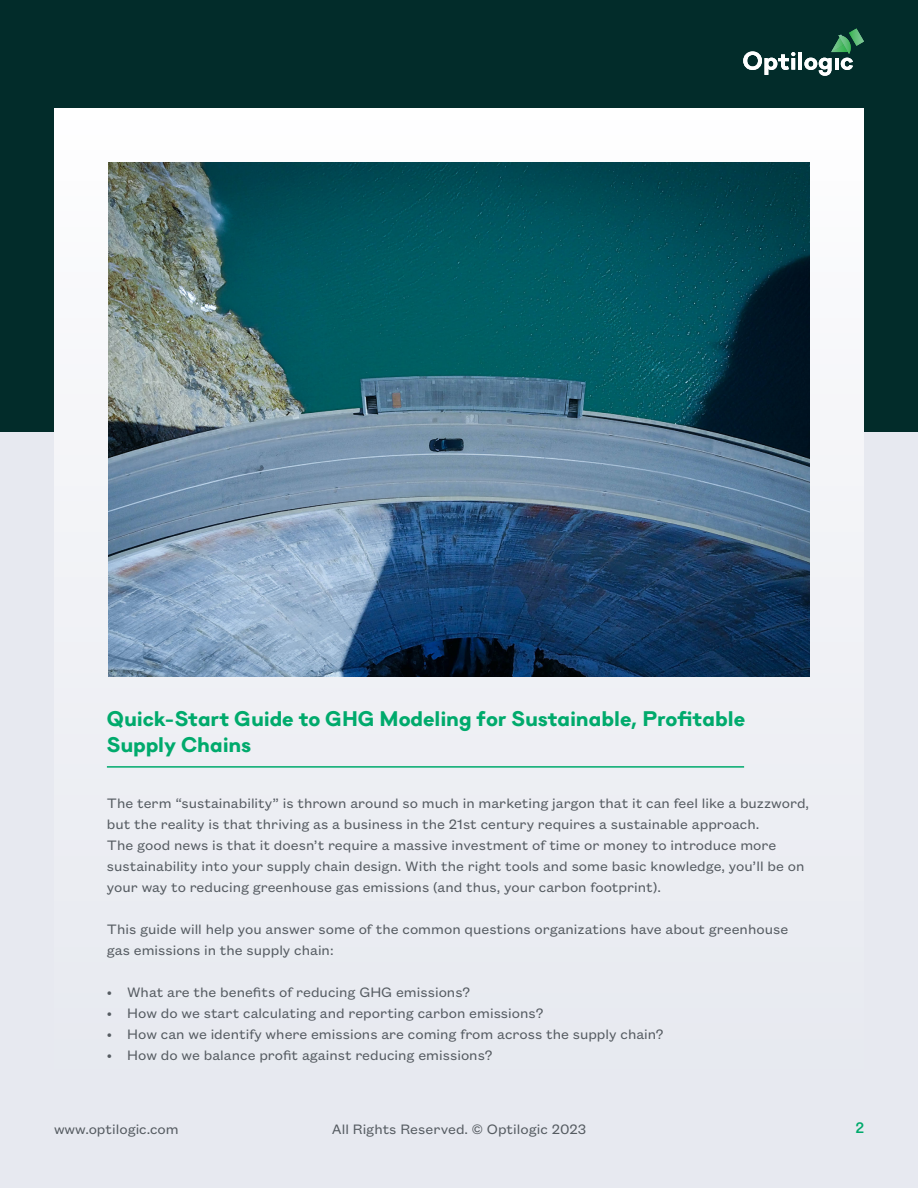
<style>
.page{position:relative;width:918px;height:1188px;background:#e7e9f0}
.page>*{position:absolute;margin:0;border:0;box-sizing:border-box;transform-origin:0 0}
.t1{font:700 21px/25.2px "Danzza";letter-spacing:-.005em;color:#00aa6c}
.t2{font:15px/21px "Founders Grotesk Text";color:#555b61}
.t3{font:500 15px "Danzza";color:#00aa6c}
</style>
<div class="page">
<div style="left:0;top:0;width:918px;height:432px;background:#022c2a"></div>
<div style="left:54px;top:108px;width:810px;height:972px;background:linear-gradient(to bottom,#fdfdfe,#e6e8ef)"></div>
<svg style="left:743px;top:51px;width:52px;height:24px"></svg>
<hr style="left:798px;top:52px;width:4px;height:18px;background:#fff">
<svg style="left:804px;top:28px;width:60px;height:48px"></svg>
<hr style="left:107px;top:766px;width:637px;height:2px;background:#00aa6c">
<img style="left:108px;top:162px;width:702px;height:514px">
<h1 class="t1" style="left:107px;top:706px;width:640px">Quick-Start Guide to GHG Modeling for Sustainable, Profitable<br>Supply Chains</h1>
<p class="t2" style="left:107px;top:792px;width:704px">The term “sustainability” is thrown around so much in marketing jargon that it can feel like a buzzword, but the reality is that thriving as a business in the 21st century requires a sustainable approach.<br>The good news is that it doesn’t require a massive investment of time or money to introduce more sustainability into your supply chain design. With the right tools and some basic knowledge, you’ll be on your way to reducing greenhouse gas emissions (and thus, your carbon footprint).</p>
<p class="t2" style="left:107px;top:918px;width:683px">This guide will help you answer some of the common questions organizations have about greenhouse gas emissions in the supply chain:</p>
<p class="t2" style="left:107px;top:981px;width:365px">• What are the benefits of reducing GHG emissions?</p>
<p class="t2" style="left:107px;top:1002px;width:438px">• How do we start calculating and reporting carbon emissions?</p>
<p class="t2" style="left:107px;top:1023px;width:558px">• How can we identify where emissions are coming from across the supply chain?</p>
<p class="t2" style="left:107px;top:1044px;width:387px">• How do we balance profit against reducing emissions?</p>
<p class="t2" style="left:54px;top:1118px;width:126px">www.optilogic.com</p>
<p class="t2" style="left:332px;top:1118px;width:256px">All Rights Reserved. © Optilogic 2023</p>
<p class="t3" style="left:856px;top:1119px;width:10px">2</p>
</div>
